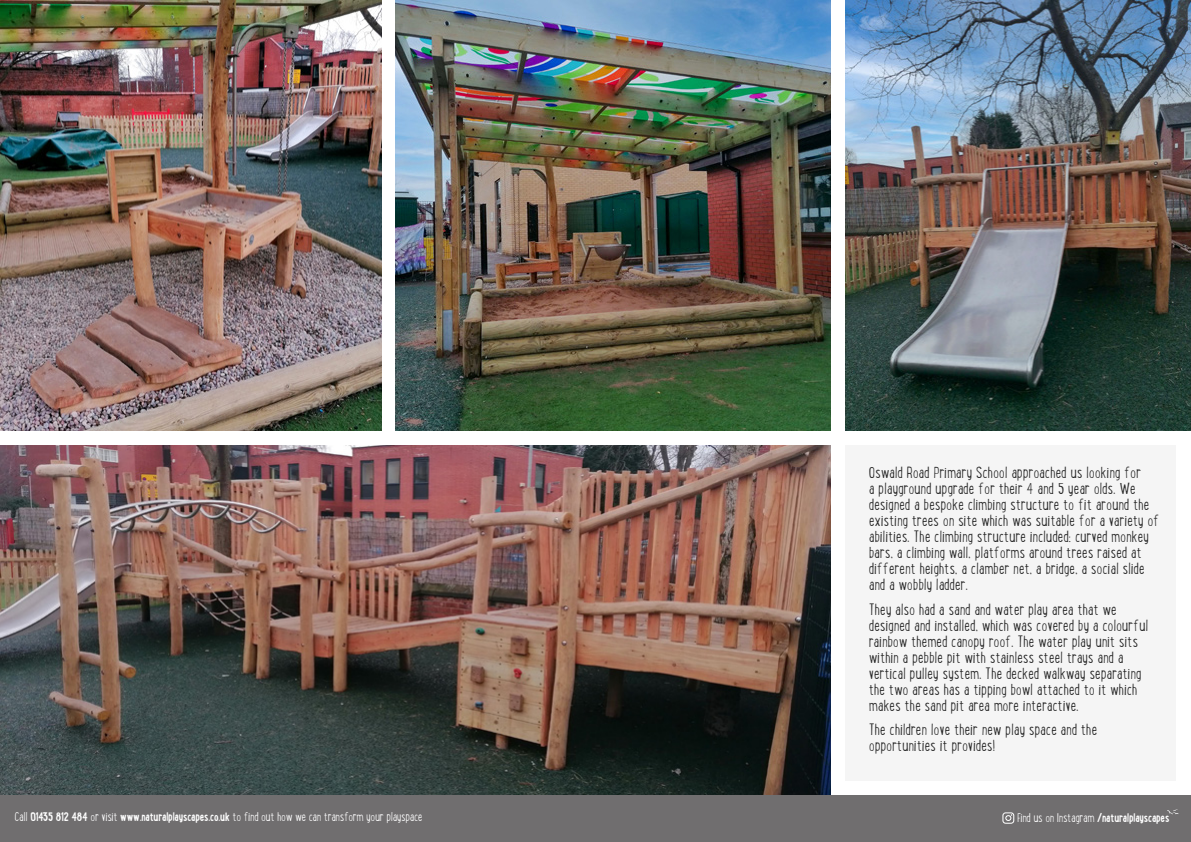
<style>
.page{position:relative;width:1191px;height:842px;background:#fff}
.page>*{position:absolute;margin:0;border:0;box-sizing:border-box;transform-origin:0 0}
.t1{font:300 14px/16px "Lunch Box W01";letter-spacing:-.01em;color:#262626}
.t2{font:300 11px "Lunch Box W01";letter-spacing:-.025em;color:#fff}
.t3{font:700 11px "Lunch Box W01";letter-spacing:-.025em;color:#fff}
.s1{font-weight:700}
.s2{font-weight:300}
</style>
<div class="page">
<img style="left:0;top:445px;width:831px;height:350px">
<img style="left:395px;top:0;width:436px;height:431px">
<img style="left:845px;top:0;width:346px;height:431px">
<div style="left:845px;top:445px;width:330px;height:335px;background:#f5f5f5"></div>
<img style="left:0;top:0;width:381px;height:431px">
<div style="left:581px;top:795px;width:610px;height:47px;background:#706e6f"></div>
<svg style="left:1002px;top:812px;width:12px;height:12px"></svg>
<svg style="left:1167px;top:809px;width:11px;height:5px"></svg>
<div style="left:0;top:795px;width:609px;height:47px;background:#706e6f"></div>
<p class="t2" style="left:15px;top:810px;width:409px">Call <span class="s1">01435 812 484</span> or visit <span class="s1">www.naturalplayscapes.co.uk</span> to find out how we can transform your playspace</p>
<p class="t1" style="left:868px;top:465px;width:292px">Oswald Road Primary School approached us looking for<br>a playground upgrade for their 4 and 5 year olds. We designed a bespoke climbing structure to fit around the existing trees on site which was suitable for a variety of abilities. The climbing structure included: curved monkey bars, a climbing wall, platforms around trees raised at different heights, a clamber net, a bridge, a social slide and a wobbly ladder.</p>
<p class="t1" style="left:868px;top:601px;width:281px">They also had a sand and water play area that we designed and installed, which was covered by a colourful rainbow themed canopy roof. The water play unit sits within a pebble pit with stainless steel trays and a vertical pulley system. The decked walkway separating the two areas has a tipping bowl attached to it which makes the sand pit area more interactive.</p>
<p class="t1" style="left:868px;top:721px;width:230px">The children love their new play space and the opportunities it provides!</p>
<p class="t3" style="left:1016px;top:811px;width:154px"><span class="s2">Find us on Instagram</span> /naturalplayscapes</p>
</div>
